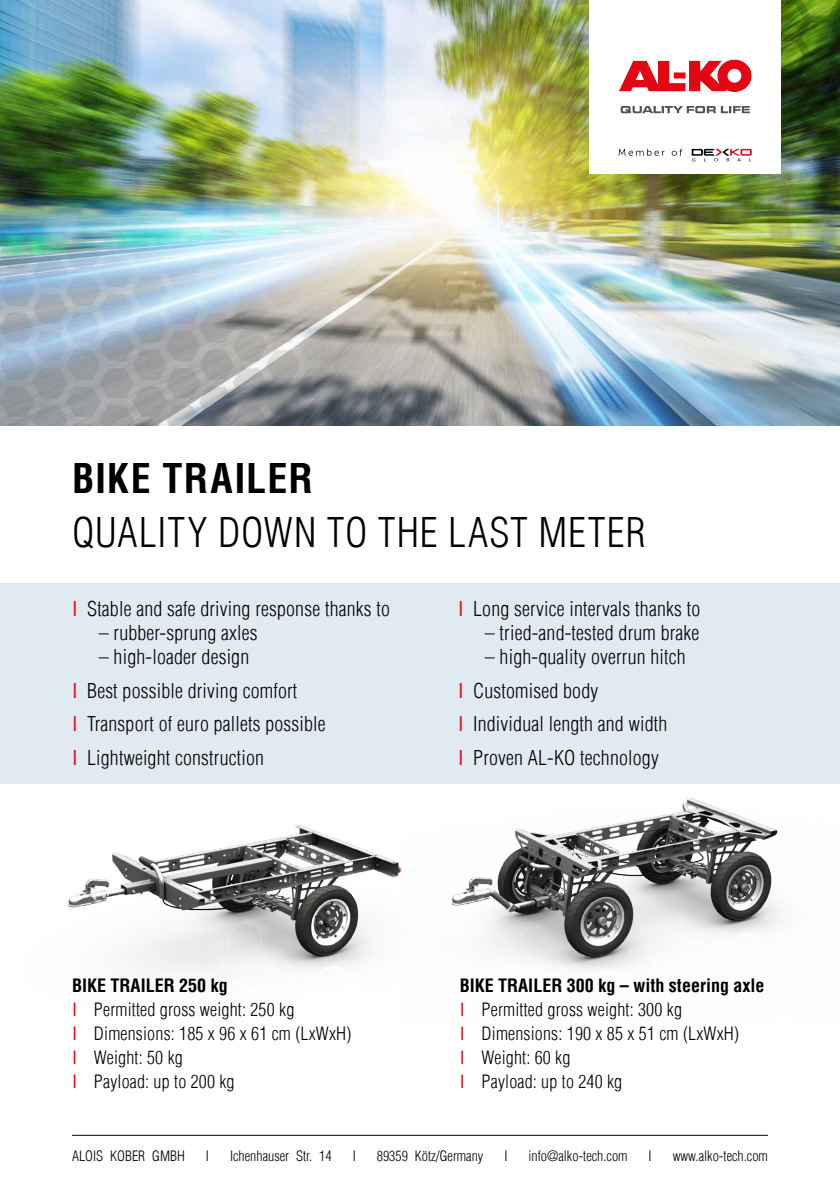
<style>
.page{position:relative;width:840px;height:1191px;background:#fff}
.page>*{position:absolute;margin:0;border:0;box-sizing:border-box;transform-origin:0 0}
.t1{font:300 condensed 40px "Helvetica Com";letter-spacing:.025em;color:#000}
.t2{font:700 condensed 40px "Helvetica Com";letter-spacing:.03em;color:#000}
.t3{font:300 condensed 20px/33.6px "Helvetica Com";letter-spacing:.01em;color:#000}
.t4{font:300 condensed 18px/24px "Helvetica Com";letter-spacing:.01em;color:#000}
.t5{font:300 condensed 14px "Helvetica Com";color:#000}
.s1{font-weight:400;color:#e30613}
.s2{font-weight:700}
</style>
<div class="page">
<img style="left:67px;top:825px;width:333px;height:148px">
<img style="left:400px;top:783px;width:439px;height:187px">
<div style="left:0;top:583px;width:839px;height:200px;background:#e1eaf0"></div>
<img style="left:0;top:0;width:839px;height:426px">
<div style="left:589px;top:0;width:191px;height:174px;background:#fff"></div>
<svg style="left:619px;top:60px;width:132px;height:32px"></svg>
<svg style="left:620px;top:106px;width:129px;height:7px"></svg>
<svg style="left:691px;top:149px;width:60px;height:12px"></svg>
<svg style="left:618px;top:149px;width:46px;height:7px"></svg>
<svg style="left:671px;top:149px;width:10px;height:7px"></svg>
<hr style="left:72px;top:1134px;width:695px;height:1px;background:#000">
<h1 class="t2" style="left:72px;top:452px;width:242px">BIKE TRAILER</h1>
<h1 class="t1" style="left:72px;top:507px;width:574px">QUALITY DOWN TO THE LAST METER</h1>
<p class="t3" style="left:72px;top:592px;width:319px"><span class="s1">I</span> Stable and safe driving response thanks to</p>
<p class="t3" style="left:99px;top:616px;width:160px">– rubber-sprung axles</p>
<p class="t3" style="left:72px;top:640px;width:255px;text-indent:27px">– high-loader design<br><span class="s1">I</span> Best possible driving comfort<br><span class="s1">I</span> Transport of euro pallets possible<br><span class="s1">I</span> Lightweight construction</p>
<p class="t3" style="left:458px;top:592px;width:243px"><span class="s1">I</span> Long service intervals thanks to</p>
<p class="t3" style="left:484px;top:616px;width:216px">– tried-and-tested drum brake</p>
<p class="t3" style="left:458px;top:640px;width:229px;text-indent:27px">– high-quality overrun hitch<br><span class="s1">I</span> Customised body<br><span class="s1">I</span> Individual length and width<br><span class="s1">I</span> Proven AL-KO technology</p>
<p class="t4" style="left:72px;top:973px;width:281px"><span class="s2">BIKE TRAILER 250 kg<br></span><span class="s1">I</span> Permitted gross weight: 250 kg<br><span class="s1">I</span> Dimensions: 185 x 96 x 61 cm (LxWxH)<br><span class="s1">I</span> Weight: 50 kg<br><span class="s1">I</span> Payload: up to 200 kg</p>
<p class="t4" style="left:459px;top:973px;width:306px"><span class="s2">BIKE TRAILER 300 kg – with steering axle<br></span><span class="s1">I</span> Permitted gross weight: 300 kg<br><span class="s1">I</span> Dimensions: 190 x 85 x 51 cm (LxWxH)<br><span class="s1">I</span> Weight: 60 kg<br><span class="s1">I</span> Payload: up to 240 kg</p>
<p class="t5" style="left:72px;top:1147px;width:114px">ALOIS KOBER GMBH</p>
<p class="t5" style="left:206px;top:1147px;width:5px">I</p>
<p class="t5" style="left:230px;top:1147px;width:103px">Ichenhauser Str. 14</p>
<p class="t5" style="left:352px;top:1147px;width:5px">I</p>
<p class="t5" style="left:376px;top:1147px;width:108px">89359 Kötz/Germany</p>
<p class="t5" style="left:504px;top:1147px;width:5px">I</p>
<p class="t5" style="left:528px;top:1147px;width:101px">info@alko-tech.com</p>
<p class="t5" style="left:648px;top:1147px;width:5px">I</p>
<p class="t5" style="left:672px;top:1147px;width:97px">www.alko-tech.com</p>
</div>
